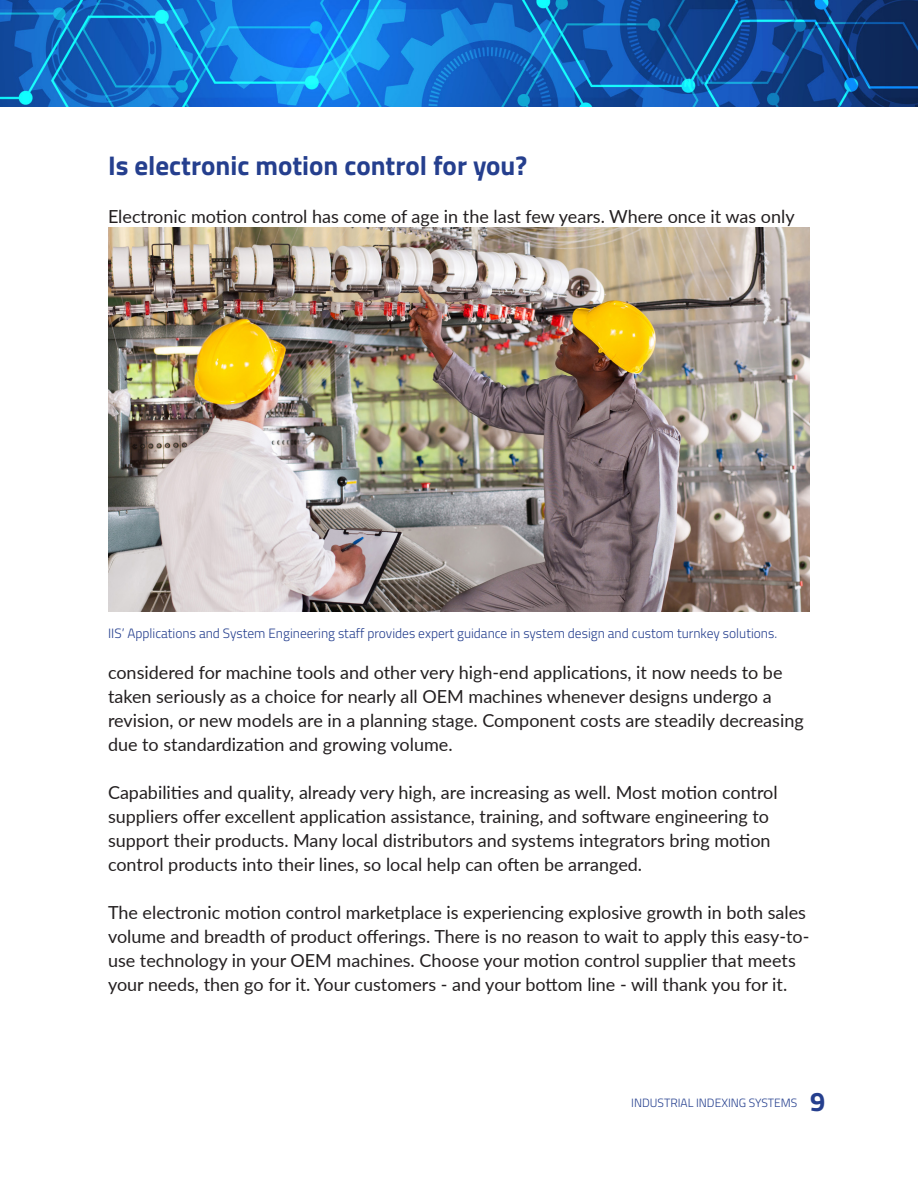
<style>
.page{position:relative;width:918px;height:1188px;background:#fff}
.page>*{position:absolute;margin:0;border:0;box-sizing:border-box;transform-origin:0 0}
.t1{font:700 27px "Titillium Web";color:#253f8e}
.t2{font:18px/24px "Lato";color:#231f20}
.t3{font:300 13.5px "Titillium Web";color:#253f8e}
.t4{font:300 12px "Titillium Web";color:#253f8e}
</style>
<div class="page">
<img style="left:0;top:0;width:918px;height:107px">
<img style="left:108px;top:227px;width:702px;height:384px">
<p class="t1" style="left:108px;top:145px;width:421px">Is electronic motion control for you?</p>
<p class="t2" style="left:108px;top:204px;width:688px">Electronic motion control has come of age in the last few years. Where once it was only</p>
<p class="t3" style="left:108px;top:624px;width:671px">IIS’ Applications and System Engineering staff provides expert guidance in system design and custom turnkey solutions.</p>
<p class="t2" style="left:108px;top:660px;width:697px">considered for machine tools and other very high-end applications, it now needs to be taken seriously as a choice for nearly all OEM machines whenever designs undergo a revision, or new models are in a planning stage. Component costs are steadily decreasing due to standardization and growing volume.</p>
<p class="t2" style="left:108px;top:780px;width:671px">Capabilities and quality, already very high, are increasing as well. Most motion control suppliers offer excellent application assistance, training, and software engineering to support their products. Many local distributors and systems integrators bring motion control products into their lines, so local help can often be arranged.</p>
<p class="t2" style="left:108px;top:900px;width:703px">The electronic motion control marketplace is experiencing explosive growth in both sales volume and breadth of product offerings. There is no reason to wait to apply this easy-to&shy;use technology in your OEM machines. Choose your motion control supplier that meets your needs, then go for it. Your customers - and your bottom line - will thank you for it.</p>
<p class="t4" style="left:631px;top:1094px;width:168px">INDUSTRIAL INDEXING SYSTEMS</p>
<p class="t1" style="left:810px;top:1081px;width:17px">9</p>
</div>
